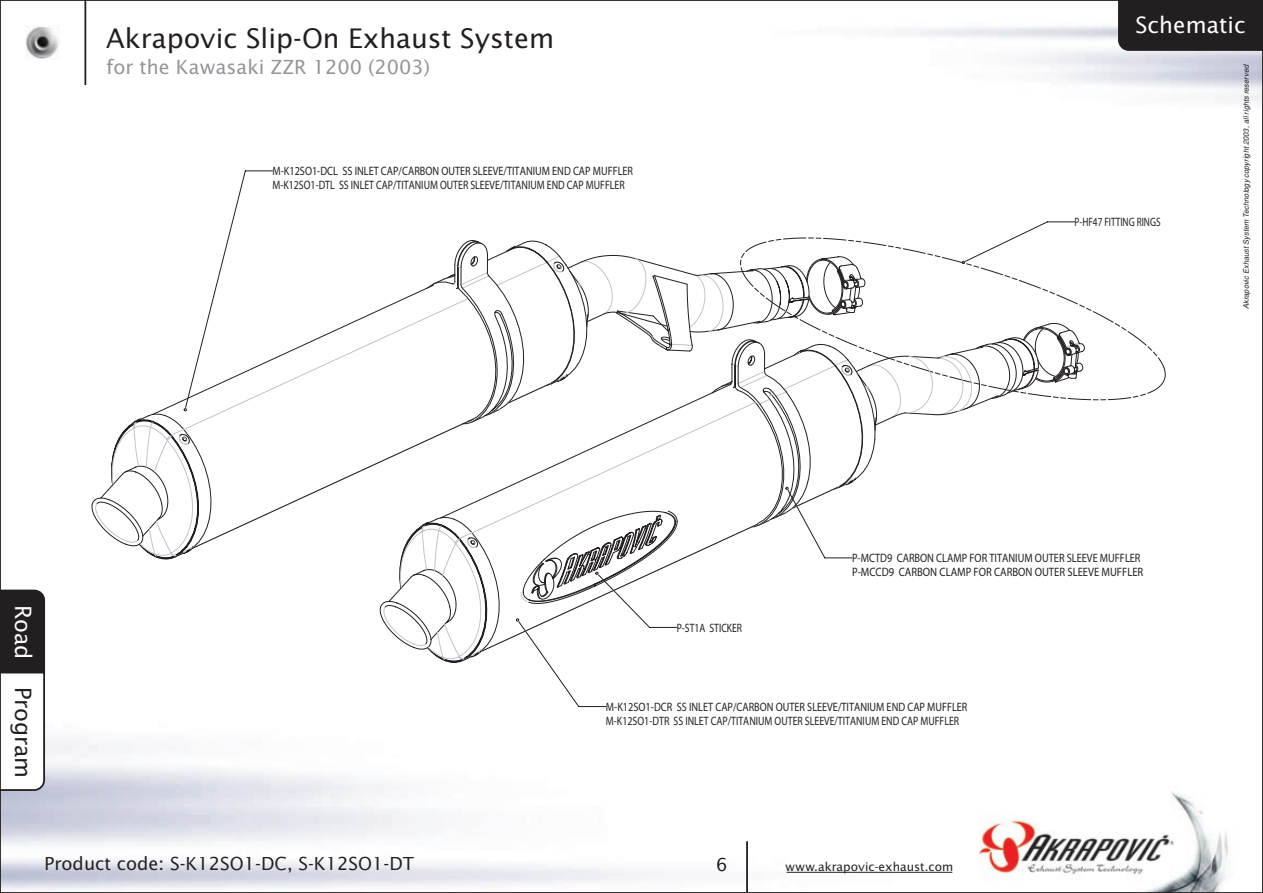
<style>
.page{position:relative;width:1263px;height:893px;background:#fff}
.page>*{position:absolute;margin:0;border:0;box-sizing:border-box;transform-origin:0 0}
.t1{font:27px "Lucida Sans M";color:#231f20}
.t2{font:22.5px "Lucida Sans M";color:#231f20}
.Lucida_-12{font:22.5px "Lucida Sans M";color:#fff}
.t3{font:19.5px "Lucida Sans M";color:#939598}
.Lucida_-12-2{font:18px "Lucida Sans M";color:#231f20}
.t4{font:12.15px/13.6px "Myriad";color:#231f20;scale:.84 1}
.t5{font:12.15px/13.6px "Myriad";color:#231f20;scale:.85 1}
.t6{font:12.15px "Myriad";color:#231f20;scale:.76 1}
.t7{font:12.15px "Myriad";color:#231f20;scale:.79 1}
.t8{font:12px "Lucida Sans M";color:#231f20}
.t9{font:italic 7.5px "Helvetica M";color:#231f20}
.s1{color:#fff}
</style>
<div class="page">
<img style="left:980px;top:792px;width:248px;height:100px">
<img style="left:25px;top:26px;width:35px;height:34px">
<hr style="left:84px;top:0;width:2px;height:85px;background:#231f20">
<hr style="left:746px;top:841px;width:2px;height:51px;background:#231f20">
<img style="left:886px;top:26px;width:376px;height:77px">
<hr style="left:0;top:0;width:1263px;height:1px;background:#231f20">
<hr style="left:0;top:892px;width:1263px;height:1px;background:#231f20">
<hr style="left:1262px;top:0;width:1px;height:893px;background:#231f20">
<hr style="left:786px;top:872px;width:166px;height:1px;background:#231f20">
<svg style="left:1px;top:590px;width:44px;height:201px"></svg>
<hr style="left:0;top:0;width:1px;height:893px;background:#231f20">
<div style="left:1118px;top:1px;width:144px;height:49px;background:#231f20"></div>
<svg style="left:768px;top:238px;width:397px;height:162px"></svg>
<svg style="left:475px;top:241px;width:360px;height:5px"></svg>
<svg style="left:92px;top:246px;width:988px;height:367px"></svg>
<svg style="left:95px;top:408px;width:103px;height:150px"></svg>
<svg style="left:388px;top:247px;width:697px;height:414px"></svg>
<svg style="left:529px;top:344px;width:242px;height:257px"></svg>
<p class="Lucida_-12" style="left:1135px;top:11px;width:112px">Schematic</p>
<h1 class="t1" style="left:106px;top:22px;width:449px">Akrapovic Slip-On Exhaust System</h1>
<h3 class="t3" style="left:106px;top:55px;width:325px">for the Kawasaki ZZR 1200 (2003)</h3>
<p class="t9" style="left:1242px;top:309px;width:246px;rotate:-90deg">Akrapovic Exhaust System Technology copyright 2003, all rights reserved</p>
<p class="t4" style="left:272px;top:165px;width:431px">M-K12SO1-DCL SS INLET CAP/CARBON OUTER SLEEVE/TITANIUM END CAP MUFFLER<br>M-K12SO1-DTL SS INLET CAP/TITANIUM OUTER SLEEVE/TITANIUM END CAP MUFFLER</p>
<p class="t6" style="left:1074px;top:216px;width:115px">P-HF47 FITTING RINGS</p>
<h2 class="t2" style="left:37px;top:604px;width:175px;rotate:90deg"><span class="s1">Road</span> Program</h2>
<p class="Lucida_-12-2" style="left:45px;top:852px;width:371px">Product code: S-K12SO1-DC, S-K12SO1-DT</p>
<p class="t7" style="left:677px;top:622px;width:84px">P-ST1A STICKER</p>
<p class="t5" style="left:852px;top:552px;width:344px">P-MCTD9 CARBON CLAMP FOR TITANIUM OUTER SLEEVE MUFFLER<br>P-MCCD9 CARBON CLAMP FOR CARBON OUTER SLEEVE MUFFLER</p>
<p class="t4" style="left:606px;top:701px;width:432px">M-K12SO1-DCR SS INLET CAP/CARBON OUTER SLEEVE/TITANIUM END CAP MUFFLER<br>M-K12SO1-DTR SS INLET CAP/TITANIUM OUTER SLEEVE/TITANIUM END CAP MUFFLER</p>
<h3 class="Lucida_-12-2" style="left:716px;top:854px;width:13px">6</h3>
<p class="t8" style="left:785px;top:859px;width:170px">www.akrapovic-exhaust.com</p>
</div>
